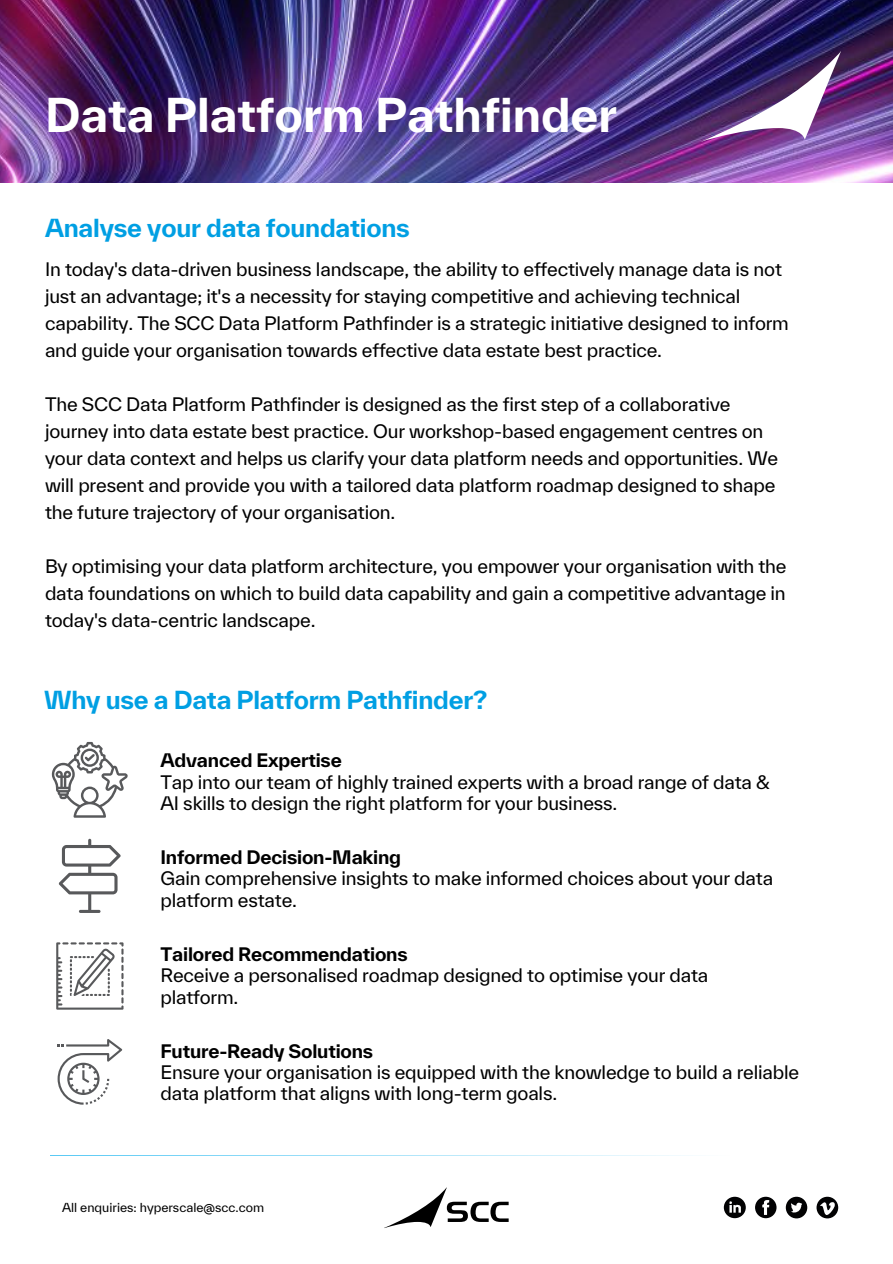
<style>
.page{position:relative;width:893px;height:1264px;background:#fff}
.page>*{position:absolute;margin:0;border:0;box-sizing:border-box;transform-origin:0 0}
.t1{font:700 45px "TWK Everett";color:#fff}
.t2{font:700 24px "TWK Everett";letter-spacing:-.01em;color:#009fe3}
.t3{font:18px/27px "TWK Everett";letter-spacing:-.01em;color:#000}
.t4{font:700 18px "TWK Everett";letter-spacing:-.01em;color:#000}
.t5{font:12px "TWK Everett";color:#000}
</style>
<div class="page">
<svg style="left:384px;top:1187px;width:124px;height:41px"></svg>
<svg style="left:723px;top:1196px;width:22px;height:22px"></svg>
<div style="left:755px;top:1196px;width:21px;height:22px;background:#020203;border-radius:50%"></div>
<svg style="left:762px;top:1200px;width:7px;height:14px"></svg>
<svg style="left:785px;top:1196px;width:22px;height:22px"></svg>
<svg style="left:790px;top:1202px;width:12px;height:10px"></svg>
<svg style="left:816px;top:1196px;width:22px;height:22px"></svg>
<svg style="left:819px;top:1202px;width:15px;height:12px"></svg>
<img style="left:0;top:0;width:892px;height:182px">
<img style="left:700px;top:51px;width:141px;height:91px">
<svg style="left:50px;top:1155px;width:639px;height:1px"></svg>
<svg style="left:52px;top:742px;width:76px;height:75px"></svg>
<svg style="left:59px;top:838px;width:62px;height:74px"></svg>
<svg style="left:56px;top:942px;width:67px;height:67px"></svg>
<svg style="left:58px;top:1039px;width:64px;height:65px"></svg>
<p class="t1" style="left:45px;top:86px;width:573px">Data Platform Pathfinder</p>
<p class="t2" style="left:45px;top:213px;width:366px">Analyse your data foundations</p>
<p class="t3" style="left:45px;top:255px;width:745px">In today's data-driven business landscape, the ability to effectively manage data is not just an advantage; it's a necessity for staying competitive and achieving technical capability. The SCC Data Platform Pathfinder is a strategic initiative designed to inform and guide your organisation towards effective data estate best practice.</p>
<p class="t3" style="left:45px;top:390px;width:734px">The SCC Data Platform Pathfinder is designed as the first step of a collaborative journey into data estate best practice. Our workshop-based engagement centres on your data context and helps us clarify your data platform needs and opportunities. We will present and provide you with a tailored data platform roadmap designed to shape the future trajectory of your organisation.</p>
<p class="t3" style="left:45px;top:552px;width:743px;text-align:justify">By optimising your data platform architecture, you empower your organisation with the data foundations on which to build data capability and gain a competitive advantage in today's data-centric landscape.</p>
<p class="t2" style="left:44px;top:684px;width:444px">Why use a Data Platform Pathfinder?</p>
<p class="t4" style="left:160px;top:749px;width:183px">Advanced Expertise</p>
<p class="t3" style="left:160px;top:771px;width:610px;line-height:21.3px">Tap into our team of highly trained experts with a broad range of data &amp;<br>AI skills to design the right platform for your business.</p>
<p class="t4" style="left:160px;top:845px;width:242px">Informed Decision-Making</p>
<p class="t3" style="left:160px;top:867px;width:614px;line-height:21.3px">Gain comprehensive insights to make informed choices about your data platform estate.</p>
<p class="t4" style="left:160px;top:942px;width:249px">Tailored Recommendations</p>
<p class="t3" style="left:160px;top:964px;width:549px;line-height:21.3px">Receive a personalised roadmap designed to optimise your data platform.</p>
<p class="t4" style="left:160px;top:1039px;width:214px">Future-Ready Solutions</p>
<p class="t3" style="left:160px;top:1061px;width:640px;line-height:21.3px">Ensure your organisation is equipped with the knowledge to build a reliable data platform that aligns with long-term goals.</p>
<p class="t5" style="left:62px;top:1199px;width:204px">All enquiries: hyperscale@scc.com</p>
</div>
